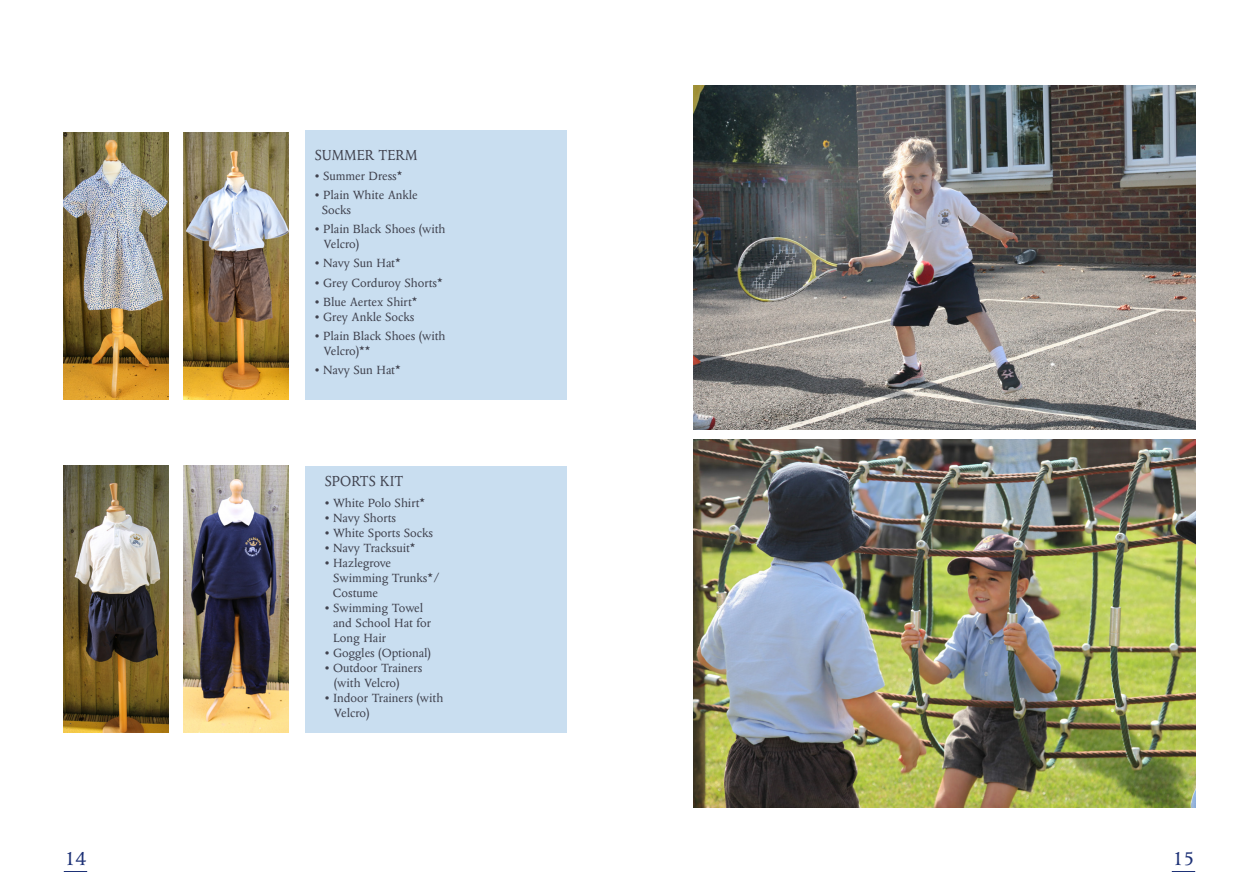
<style>
.page{position:relative;width:1259px;height:893px;background:#fff}
.page>*{position:absolute;margin:0;border:0;box-sizing:border-box;transform-origin:0 0}
.t1{font:21px "Columbus MT Std";color:#1d3176}
.t2{font:16.5px "Columbus MT Std";color:#40424e;scale:.91 1}
.t3{font:13.5px/15px "Columbus MT Std";color:#40424e}
</style>
<div class="page">
<svg style="left:64px;top:871px;width:23px;height:1px"></svg>
<svg style="left:1171px;top:871px;width:24px;height:1px"></svg>
<div style="left:306px;top:130px;width:261px;height:270px;background:#c9def0"></div>
<div style="left:306px;top:466px;width:261px;height:267px;background:#c9def0"></div>
<img style="left:693px;top:85px;width:502px;height:344px">
<img style="left:693px;top:439px;width:502px;height:369px">
<img style="left:184px;top:466px;width:104px;height:267px">
<img style="left:64px;top:466px;width:104px;height:267px">
<img style="left:184px;top:133px;width:104px;height:267px">
<img style="left:64px;top:133px;width:104px;height:267px">
<p class="t2" style="left:315px;top:147px;width:114px">SUMMER TERM</p>
<p class="t3" style="left:315px;top:168px;width:89px">• Summer Dress*</p>
<p class="t3" style="left:322px;top:187px;width:97px;text-indent:-7px">• Plain White Ankle<br>Socks</p>
<p class="t3" style="left:323px;top:222px;width:123px;text-indent:-9px">• Plain Black Shoes (with<br>Velcro)</p>
<p class="t3" style="left:315px;top:256px;width:87px">• Navy Sun Hat*</p>
<p class="t3" style="left:315px;top:275px;width:129px">• Grey Corduroy Shorts*</p>
<p class="t3" style="left:315px;top:294px;width:104px">• Blue Aertex Shirt*</p>
<p class="t3" style="left:315px;top:309px;width:101px">• Grey Ankle Socks</p>
<p class="t3" style="left:323px;top:329px;width:123px;text-indent:-9px">• Plain Black Shoes (with<br>Velcro)**</p>
<p class="t3" style="left:315px;top:363px;width:87px">• Navy Sun Hat*</p>
<p class="t2" style="left:325px;top:472px;width:88px">SPORTS KIT</p>
<p class="t3" style="left:325px;top:496px;width:102px">• White Polo Shirt*</p>
<p class="t3" style="left:325px;top:511px;width:73px">• Navy Shorts</p>
<p class="t3" style="left:325px;top:526px;width:110px">• White Sports Socks</p>
<p class="t3" style="left:325px;top:541px;width:92px">• Navy Tracksuit*</p>
<p class="t3" style="left:333px;top:556px;width:108px;text-indent:-8px">• Hazlegrove<br>Swimming Trunks*/<br>Costume</p>
<p class="t3" style="left:333px;top:601px;width:100px;text-indent:-8px">• Swimming Towel and School Hat for<br>Long Hair</p>
<p class="t3" style="left:325px;top:646px;width:108px">• Goggles (Optional)</p>
<p class="t3" style="left:334px;top:661px;width:90px;text-indent:-9px">• Outdoor Trainers (with Velcro)</p>
<p class="t3" style="left:334px;top:691px;width:111px;text-indent:-9px">• Indoor Trainers (with<br>Velcro)</p>
<h1 class="t1" style="left:65px;top:847px;width:23px">14</h1>
<h1 class="t1" style="left:1172px;top:847px;width:23px">15</h1>
</div>
